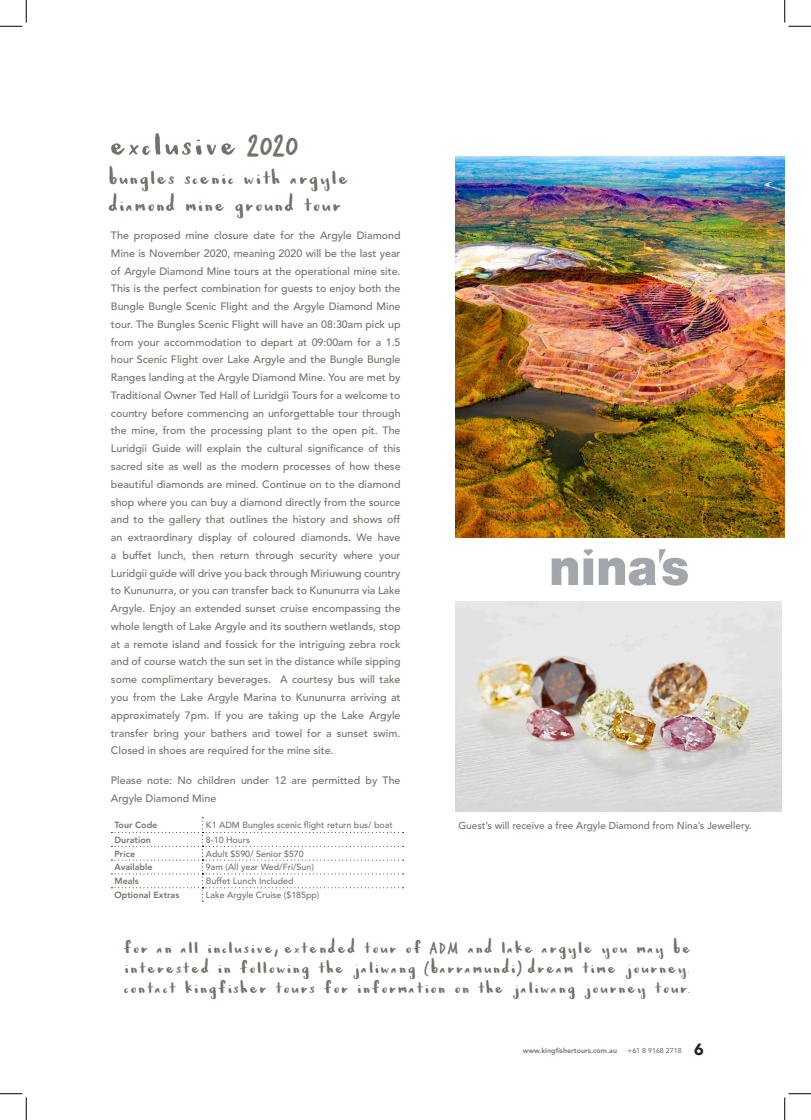
<style>
.page{position:relative;width:811px;height:1120px;background:#fff}
.page>*{position:absolute;margin:0;border:0;box-sizing:border-box;transform-origin:0 0}
.t1{font:57.75px "babyfox";letter-spacing:-.01em;color:#75706b}
.t2{font:35.5px/26.6px "babyfox";letter-spacing:-.01em;color:#75706b}
.t3{font:30px "babyfox";color:#75706b}
.t4{font:900 16.25px "Avenir";color:#231f20}
.Paragraph_Style_1{font:500 10.62px/17.8px "Avenir LT Std";color:#75706b;text-align:justify}
.Paragraph_Style-_Sma{font:500 10px "Avenir LT Std";color:#75706b}
.Paragraph_Style_1-2{font:500 8.88px "Avenir LT Std";color:#75706b}
.Paragraph_Style_1-3{font:800 8.88px "Avenir LT Std";color:#75706b}
.Paragraph_Style-_Sma-2{font:500 8.88px "Avenir LT Std";color:#75706b}
.t5{font:800 7.12px "Avenir LT Std";color:#75706b}
.t6{font:500 7.12px "Avenir LT Std";color:#75706b}
.s1{font-family:"Trash Hand";font-size:35.5px}
.s2{font-family:"Trash Hand";font-size:18.75px}
</style>
<div class="page">
<img style="left:455px;top:601px;width:327px;height:210px">
<svg style="left:111px;top:817px;width:293px;height:84px"></svg>
<img style="left:455px;top:156px;width:330px;height:381px">
<img style="left:551px;top:549px;width:137px;height:37px">
<svg style="left:0;top:0;width:27px;height:27px"></svg>
<svg style="left:0;top:1093px;width:27px;height:26px"></svg>
<svg style="left:784px;top:0;width:27px;height:27px"></svg>
<svg style="left:784px;top:1093px;width:27px;height:26px"></svg>
<p class="t1" style="left:108px;top:114px;width:191px">exclusive <span class="s1">2020</span></p>
<p class="t2" style="left:108px;top:163px;width:243px">BUNGLES SCENIC WITH ARGYLE<br>DIAMOND MINE GROUND TOUR</p>
<p class="Paragraph_Style_1" style="left:111px;top:227px;width:291px">The proposed mine closure date for the Argyle Diamond Mine is November 2020, meaning 2020 will be the last year of Argyle Diamond Mine tours at the operational mine site.<br>This is the perfect combination for guests to enjoy both the Bungle Bungle Scenic Flight and the Argyle Diamond Mine tour. The Bungles Scenic Flight will have an 08:30am pick up from your accommodation to depart at 09:00am for a 1.5 hour Scenic Flight over Lake Argyle and the Bungle Bungle Ranges landing at the Argyle Diamond Mine. You are met by Traditional Owner Ted Hall of Luridgii Tours for a welcome to country before commencing an unforgettable tour through the mine, from the processing plant to the open pit. The Luridgii Guide will explain the cultural significance of this sacred site as well as the modern processes of how these beautiful diamonds are mined. Continue on to the diamond shop where you can buy a diamond directly from the source and to the gallery that outlines the history and shows off an extraordinary display of coloured diamonds. We have a buffet lunch, then return through security where your Luridgii guide will drive you back through Miriuwung country to Kununurra, or you can transfer back to Kununurra via Lake Argyle. Enjoy an extended sunset cruise encompassing the whole length of Lake Argyle and its southern wetlands, stop at a remote island and fossick for the intriguing zebra rock and of course watch the sun set in the distance while sipping some complimentary beverages. A courtesy bus will take you from the Lake Argyle Marina to Kununurra arriving at approximately 7pm. If you are taking up the Lake Argyle transfer bring your bathers and towel for a sunset swim.<br>Closed in shoes are required for the mine site.</p>
<p class="Paragraph_Style_1" style="left:111px;top:771px;width:291px">Please note: No children under 12 are permitted by The<br>Argyle Diamond Mine</p>
<p class="Paragraph_Style_1-3" style="left:115px;top:819px;width:44px">Tour Code</p>
<p class="Paragraph_Style_1-2" style="left:206px;top:819px;width:188px">K1 ADM Bungles scenic flight return bus/ boat</p>
<p class="Paragraph_Style_1-3" style="left:115px;top:834px;width:38px">Duration</p>
<p class="Paragraph_Style_1-2" style="left:206px;top:834px;width:46px">8-10 Hours</p>
<p class="Paragraph_Style_1-3" style="left:115px;top:848px;width:22px">Price</p>
<p class="Paragraph_Style_1-2" style="left:206px;top:848px;width:99px">Adult $590/ Senior $570</p>
<p class="Paragraph_Style_1-3" style="left:115px;top:861px;width:39px">Available</p>
<p class="Paragraph_Style_1-2" style="left:206px;top:861px;width:109px">9am (All year Wed/Fri/Sun)</p>
<p class="Paragraph_Style_1-3" style="left:115px;top:875px;width:26px">Meals</p>
<p class="Paragraph_Style_1-2" style="left:206px;top:875px;width:89px">Buffet Lunch Included</p>
<p class="Paragraph_Style_1-3" style="left:115px;top:889px;width:66px">Optional Extras</p>
<p class="Paragraph_Style-_Sma-2" style="left:206px;top:889px;width:115px">Lake Argyle Cruise ($185pp)</p>
<p class="t3" style="left:123px;top:931px;width:570px">For an all inclusive<span class="s2">,</span> extended tour of <span class="s2">ADM</span> and Lake Argyle you may be</p>
<p class="t3" style="left:124px;top:951px;width:568px">interested in following the Jaliwang <span class="s2">(</span>Barramundi<span class="s2">)</span> dream time journey.</p>
<p class="t3" style="left:123px;top:971px;width:569px">Contact Kingfisher Tours for information on the Jaliwang Journey Tour.</p>
<p class="Paragraph_Style-_Sma" style="left:458px;top:819px;width:295px">Guest’s will receive a free Argyle Diamond from Nina’s Jewellery.</p>
<p class="t5" style="left:523px;top:1045px;width:96px">www.kingfishertours.com.au</p>
<p class="t6" style="left:627px;top:1045px;width:56px">+61 8 9168 2718</p>
<h3 class="t4" style="left:694px;top:1034px;width:11px">6</h3>
</div>
